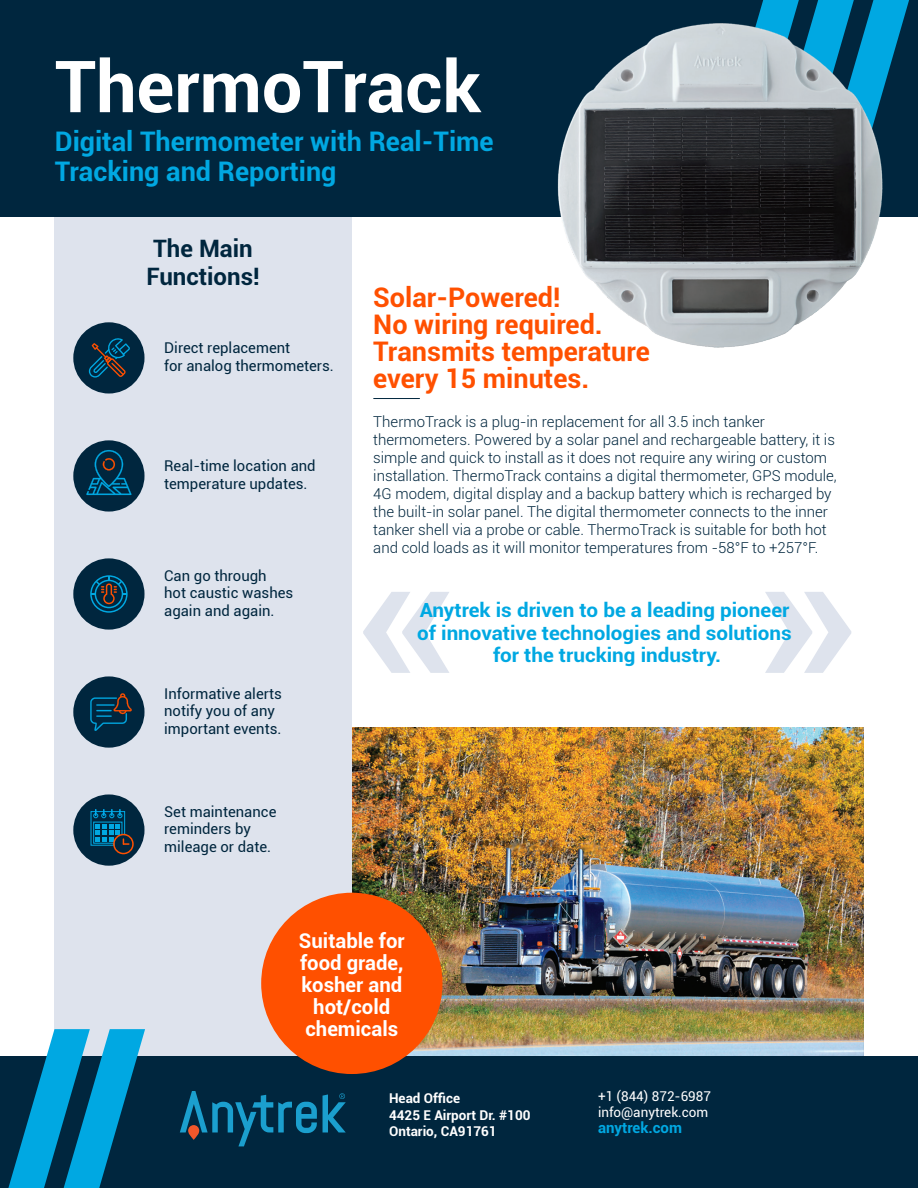
<style>
.page{position:relative;width:918px;height:1188px;background:#fff}
.page>*{position:absolute;margin:0;border:0;box-sizing:border-box;transform-origin:0 0}
.t1{font:700 72px "Roboto";color:#fff}
.t2{font:700 27px/27px "Roboto";color:#ff5000}
.t3{font:700 27px/30px "Roboto";color:#00a8e2}
.t4{font:700 24px/28.5px "Roboto";color:#00263e}
.t5{font:700 20.25px/22px "Roboto";color:#fff;text-align:center}
.t6{font:700 19.5px/22.5px "Roboto";color:#00a8e2;text-align:center;scale:1.06 1}
.t7{font:300 15px/18px "Roboto";color:#00263e}
.t8{font:700 15px "Roboto";color:#00a8e2}
.t9{font:14.85px/17.9px "Roboto";color:#00263e}
.t10{font:700 13.5px/16.2px "Roboto";color:#fff}
.t11{font:13.5px/16.2px "Roboto";color:#fff}
</style>
<div class="page">
<img style="left:352px;top:727px;width:512px;height:330px">
<div style="left:54px;top:55px;width:298px;height:1011px;background:#dee3ed"></div>
<div style="left:0;top:0;width:918px;height:216px;background:#00263e"></div>
<div style="left:0;top:1057px;width:918px;height:131px;background:#00263e"></div>
<svg style="left:180px;top:1091px;width:137px;height:55px"></svg>
<svg style="left:323px;top:1093px;width:23px;height:39px"></svg>
<svg style="left:0;top:1029px;width:145px;height:159px"></svg>
<svg style="left:760px;top:0;width:149px;height:38px"></svg>
<hr style="left:374px;top:398px;width:46px;height:1px;background:#00263e">
<div style="left:261px;top:893px;width:182px;height:181px;background:#ff5000;border-radius:50%"></div>
<svg style="left:363px;top:592px;width:86px;height:81px"></svg>
<svg style="left:765px;top:592px;width:86px;height:81px"></svg>
<div style="left:73px;top:322px;width:72px;height:72px;background:#00263e;border-radius:50%"></div>
<svg style="left:89px;top:338px;width:41px;height:40px"></svg>
<div style="left:73px;top:440px;width:72px;height:72px;background:#00263e;border-radius:50%"></div>
<svg style="left:86px;top:450px;width:46px;height:45px"></svg>
<div style="left:73px;top:794px;width:72px;height:72px;background:#00263e;border-radius:50%"></div>
<svg style="left:90px;top:810px;width:39px;height:36px"></svg>
<div style="left:113px;top:834px;width:21px;height:20px;border:2px solid #ff5000;border-radius:50%"></div>
<div style="left:73px;top:558px;width:72px;height:72px;background:#00263e;border-radius:50%"></div>
<svg style="left:90px;top:575px;width:38px;height:38px"></svg>
<div style="left:73px;top:676px;width:72px;height:72px;background:#00263e;border-radius:50%"></div>
<svg style="left:90px;top:693px;width:42px;height:38px"></svg>
<img style="left:543px;top:10px;width:355px;height:338px">
<h1 class="t1" style="left:55px;top:36px;width:428px">ThermoTrack</h1>
<h2 class="t3" style="left:55px;top:126px;width:440px">Digital Thermometer with Real-Time<br>Tracking and Reporting</h2>
<h3 class="t4" style="left:146px;top:233px;width:115px">The Main<br>Functions!</h3>
<p class="t9" style="left:164px;top:339px;width:171px">Direct replacement<br>for analog thermometers.</p>
<p class="t9" style="left:164px;top:457px;width:153px">Real-time location and temperature updates.</p>
<p class="t9" style="left:164px;top:566px;width:131px">Can go through<br>hot caustic washes again and again.</p>
<p class="t9" style="left:164px;top:684px;width:119px">Informative alerts notify you of any important events.</p>
<p class="t9" style="left:164px;top:802px;width:114px">Set maintenance reminders by mileage or date.</p>
<h2 class="t2" style="left:373px;top:283px;width:278px">Solar-Powered!<br>No wiring required.<br>Transmits temperature every 15 minutes.</h2>
<p class="t7" style="left:373px;top:412px;width:465px">ThermoTrack is a plug-in replacement for all 3.5 inch tanker thermometers. Powered by a solar panel and rechargeable battery, it is simple and quick to install as it does not require any wiring or custom installation. ThermoTrack contains a digital thermometer, GPS module, 4G modem, digital display and a backup battery which is recharged by the built-in solar panel. The digital thermometer connects to the inner tanker shell via a probe or cable. ThermoTrack is suitable for both hot and cold loads as it will monitor temperatures from -58°F to +257°F.</p>
<h3 class="t6" style="left:417px;top:599px;width:355px">Anytrek is driven to be a leading pioneer of innovative technologies and solutions for the trucking industry.</h3>
<h3 class="t5" style="left:299px;top:929px;width:107px">Suitable for food grade, kosher and hot/cold chemicals</h3>
<p class="t10" style="left:389px;top:1090px;width:143px">Head Office<br>4425 E Airport Dr. #100<br>Ontario, CA91761</p>
<p class="t11" style="left:598px;top:1087px;width:115px">+1 (844) 872-6987 info@anytrek.com</p>
<p class="t8" style="left:598px;top:1117px;width:85px">anytrek.com</p>
</div>
